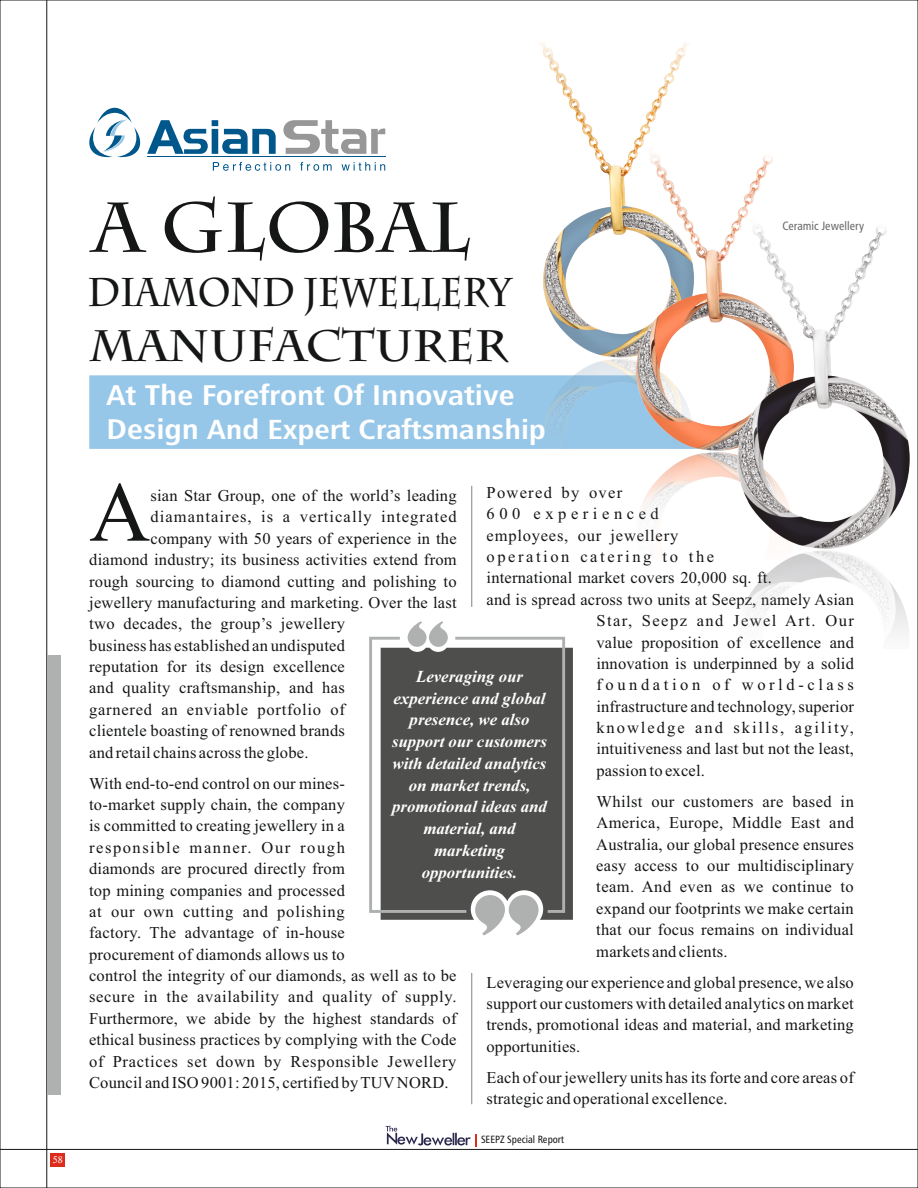
<style>
.page{position:relative;width:918px;height:1188px;background:#fff}
.page>*{position:absolute;margin:0;border:0;box-sizing:border-box;transform-origin:0 0}
.t1{font:84.75px "Times New Roman";color:#151616}
.t2{font:700 70.2px "Charlemagne Std";color:#151616}
.t3{font:700 43.95px "Charlemagne Std";color:#151616}
.t4{font:700 40.05px "Charlemagne Std";color:#151616;scale:.87 1}
.t5{font:28.5px "Humanist 777 BT Bold Condensed B";color:#fff;scale:1.16 1}
.t6{font:27.6px "Humanist 777 BT Bold Condensed B";color:#fff;scale:1.16 1}
.t7{font:italic 700 16.8px/21.8px "Times New Roman";color:#fff;text-align:center}
.t8{font:16.5px/21.5px "Times New Roman";letter-spacing:.01em;color:#151616}
.t9{font:16.5px "Times New Roman";letter-spacing:.065em;color:#151616}
.t10{font:16.5px "Times New Roman";letter-spacing:.045em;color:#151616}
.t11{font:16.5px "Times New Roman";letter-spacing:.12em;color:#151616}
.t12{font:16.5px "Times New Roman";letter-spacing:.09em;color:#151616}
.t13{font:16.5px "Times New Roman";letter-spacing:.22em;color:#151616}
.t14{font:16.5px "Times New Roman";letter-spacing:.05em;color:#151616}
.t15{font:16.5px "Times New Roman";letter-spacing:.155em;color:#151616}
.t16{font:16.5px "Times New Roman";letter-spacing:.275em;color:#151616}
.t17{font:16.5px "Times New Roman";letter-spacing:.075em;color:#151616}
.t18{font:12px "Humanist 777 BT Roman Condensed B";color:#676767}
.t19{font:10.5px "Humanist 777 BT Roman Condensed B";color:#151616}
.t20{font:9.75px "Calisto";color:#fff}
.s1{font-size:28.5px}
</style>
<div class="page">
<hr style="left:47px;top:0;width:1px;height:1188px;background:#151616">
<hr style="left:0;top:1149px;width:918px;height:1px;background:#151616">
<hr style="left:471px;top:486px;width:1px;height:121px;background:#818281">
<hr style="left:471px;top:973px;width:1px;height:131px;background:#818281">
<div style="left:51px;top:1153px;width:14px;height:14px;background:#dd2b1c"></div>
<div style="left:89px;top:375px;width:389px;height:74px;background:#97c7e8"></div>
<div style="left:47px;top:655px;width:13px;height:440px;background:#afb0b0"></div>
<img style="left:478px;top:43px;width:432px;height:605px">
<svg style="left:381px;top:648px;width:192px;height:272px;background:#535352"></svg>
<svg style="left:369px;top:635px;width:198px;height:279px;background:#60605f"></svg>
<svg style="left:475px;top:895px;width:64px;height:40px"></svg>
<svg style="left:408px;top:621px;width:40px;height:26px"></svg>
<svg style="left:89px;top:108px;width:296px;height:63px"></svg>
<svg style="left:386px;top:1126px;width:90px;height:21px"></svg>
<p class="t20" style="left:53px;top:1156px;width:11px">58</p>
<h2 class="t2" style="left:93px;top:202px;width:379px">A GLOBAL</h2>
<h3 class="t4" style="left:88px;top:278px;width:488px">DIAMOND JEWELLERY</h3>
<h3 class="t3" style="left:89px;top:330px;width:420px">MANUFACTURER</h3>
<h3 class="t5" style="left:107px;top:384px;width:353px">At The Forefront Of Innovative</h3>
<h3 class="t6" style="left:107px;top:418px;width:380px"><span class="s1">Design</span> And Expert Craftsmanship</h3>
<p class="t18" style="left:782px;top:221px;width:83px">Ceramic Jewellery</p>
<h1 class="t1" style="left:89px;top:482px;width:63px">A</h1>
<p class="t8" style="left:151px;top:486px;width:308px">sian Star Group, one of the world’s leading</p>
<p class="t17" style="left:487px;top:486px;width:137px">Powered by over</p>
<p class="t16" style="left:487px;top:508px;width:174px">600 experienced</p>
<p class="t14" style="left:487px;top:529px;width:193px">employees, our jewellery</p>
<p class="t15" style="left:487px;top:551px;width:229px">operation catering to the</p>
<p class="t8" style="left:487px;top:569px;width:287px">international market covers 20,000 sq. ft.</p>
<p class="t8" style="left:487px;top:590px;width:369px">and is spread across two units at Seepz, namely Asian</p>
<p class="t12" style="left:596px;top:615px;width:259px">Star, Seepz and Jewel Art. Our</p>
<p class="t8" style="left:596px;top:633px;width:259px">value proposition of excellence and</p>
<p class="t8" style="left:596px;top:654px;width:259px">innovation is underpinned by a solid</p>
<p class="t13" style="left:596px;top:679px;width:259px">foundation of world-class</p>
<p class="t8" style="left:596px;top:697px;width:259px">infrastructure and technology, superior</p>
<p class="t11" style="left:596px;top:722px;width:259px">knowledge and skills, agility,</p>
<p class="t8" style="left:596px;top:740px;width:259px">intuitiveness and last but not the least,</p>
<p class="t8" style="left:596px;top:761px;width:110px">passion to excel.</p>
<p class="t8" style="left:596px;top:792px;width:259px;text-align:justify">Whilst our customers are based in America, Europe, Middle East and Australia, our global presence ensures easy access to our multidisciplinary team. And even as we continue to expand our footprints we make certain that our focus remains on individual markets and clients.</p>
<p class="t8" style="left:486px;top:973px;width:369px;text-align:justify">Leveraging our experience and global presence, we also support our customers with detailed analytics on market trends, promotional ideas and material, and marketing opportunities.</p>
<p class="t8" style="left:486px;top:1068px;width:369px">Each of our jewellery units has its forte and core areas of strategic and operational excellence.</p>
<p class="t9" style="left:150px;top:511px;width:308px">diamantaires, is a vertically integrated</p>
<p class="t8" style="left:150px;top:529px;width:308px">company with 50 years of experience in the</p>
<p class="t8" style="left:89px;top:551px;width:369px">diamond industry; its business activities extend from</p>
<p class="t8" style="left:89px;top:572px;width:369px">rough sourcing to diamond cutting and polishing to</p>
<p class="t8" style="left:89px;top:593px;width:369px">jewellery manufacturing and marketing. Over the last</p>
<p class="t8" style="left:89px;top:615px;width:257px">two decades, the group’s jewellery</p>
<p class="t8" style="left:89px;top:636px;width:257px">business has established an undisputed</p>
<p class="t8" style="left:89px;top:657px;width:257px">reputation for its design excellence</p>
<p class="t8" style="left:89px;top:679px;width:257px">and quality craftsmanship, and has</p>
<p class="t10" style="left:89px;top:703px;width:257px">garnered an enviable portfolio of</p>
<p class="t8" style="left:89px;top:722px;width:257px">clientele boasting of renowned brands</p>
<p class="t8" style="left:89px;top:743px;width:221px">and retail chains across the globe.</p>
<p class="t8" style="left:89px;top:774px;width:369px">With end-to-end control on our mines-<br>to-market supply chain, the company<br>is committed to creating jewellery in a<br>responsible manner. Our rough<br>diamonds are procured directly from<br>top mining companies and processed<br>at our own cutting and polishing<br>factory. The advantage of in-house<br>procurement of diamonds allows us to<br>control the integrity of our diamonds, as well as to be secure in the availability and quality of supply.<br>Furthermore, we abide by the highest standards of ethical business practices by complying with the Code of Practices set down by Responsible Jewellery Council and ISO 9001: 2015, certified by TUVNORD.</p>
<p class="t7" style="left:392px;top:667px;width:156px">Leveraging our experience and global presence, we also support our customers with detailed analytics on market trends, promotional ideas and material, and marketing opportunities.</p>
<p class="t19" style="left:481px;top:1135px;width:84px">SEEPZ Special Report</p>
</div>
